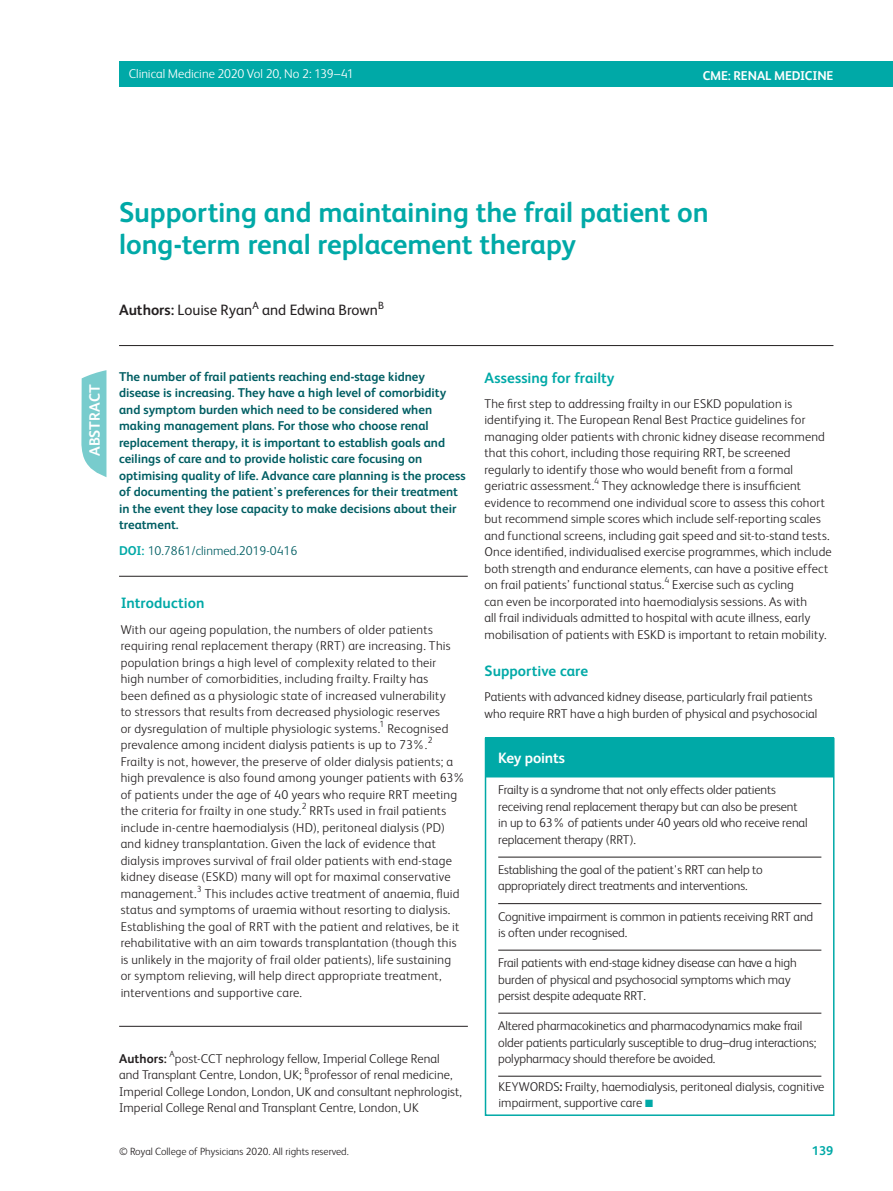
<style>
.page{position:relative;width:893px;height:1191px;background:#fff}
.page>*{position:absolute;margin:0;border:0;box-sizing:border-box;transform-origin:0 0}
.t1{font:700 28.5px/31.5px "FS Albert";letter-spacing:-.005em;color:#00a9a7}
.t2{font:700 15px "FS Albert";letter-spacing:.005em;color:#00a9a7}
.t3{font:15px "FS Albert";color:#231f20}
.t4{font:700 15px "FS Albert";letter-spacing:-.01em;color:#fff}
.t5{font:300 12.75px/16.5px "FS Albert";letter-spacing:.01em;color:#231f20}
.t6{font:300 12.75px/16.5px "FS Albert";letter-spacing:-.01em;color:#231f20}
.t7{font:700 12.75px/16.5px "FS Albert";color:#005e63}
.t8{font:300 12.75px "FS Albert";letter-spacing:-.005em;color:#fff}
.t9{font:300 12.75px "FS Albert";color:#005e63}
.t10{font:700 12.75px "FS Albert";letter-spacing:-.01em;color:#fff}
.t11{font:700 12.75px "FS Albert";color:#00a9a7}
.t12{font:300 10.5px "FS Albert";color:#231f20}
.t13{font:10.5px "FS Albert";color:#231f20}
.s1{font-weight:700}
.s2{font-weight:700;color:#00a9a7}
.s3{color:#00a9a7}
</style>
<div class="page">
<div style="left:119px;top:62px;width:774px;height:25px;background:#00a9a7"></div>
<hr style="left:119px;top:1026px;width:349px;height:1px;background:#231f20">
<hr style="left:119px;top:345px;width:714px;height:1px;background:#231f20">
<hr style="left:119px;top:576px;width:349px;height:1px;background:#231f20">
<svg style="left:81px;top:370px;width:25px;height:107px"></svg>
<div style="left:485px;top:737px;width:348px;height:41px;background:#00a9a7"></div>
<hr style="left:485px;top:777px;width:348px;height:2px;background:#fff">
<div style="left:485px;top:737px;width:349px;height:379px;border:2px solid #00a9a7"></div>
<hr style="left:498px;top:856px;width:323px;height:1px;background:#231f20">
<hr style="left:498px;top:903px;width:323px;height:1px;background:#231f20">
<hr style="left:498px;top:949px;width:323px;height:1px;background:#231f20">
<hr style="left:498px;top:1012px;width:323px;height:1px;background:#231f20">
<hr style="left:498px;top:1075px;width:323px;height:1px;background:#231f20">
<p class="t8" style="left:129px;top:69px;width:226px">Clinical Medicine 2020 Vol 20, No 2: 139–41</p>
<p class="t10" style="left:703px;top:70px;width:132px">CME: RENAL MEDICINE</p>
<h1 class="t1" style="left:119px;top:199px;width:591px">Supporting and maintaining the frail patient on long-term renal replacement therapy</h1>
<p class="t3" style="left:119px;top:305px;width:135px"><span class="s1">Authors:</span> Louise Ryan</p>
<p class="t13" style="left:252px;top:301px;width:8px">A</p>
<p class="t3" style="left:262px;top:305px;width:117px">and Edwina Brown</p>
<p class="t13" style="left:378px;top:301px;width:7px">B</p>
<p class="t4" style="left:88px;top:456px;width:73px;rotate:-90deg">ABSTRACT</p>
<p class="t7" style="left:119px;top:369px;width:348px">The number of frail patients reaching end-stage kidney disease is increasing. They have a high level of comorbidity and symptom burden which need to be considered when making management plans. For those who choose renal replacement therapy, it is important to establish goals and ceilings of care and to provide holistic care focusing on optimising quality of life. Advance care planning is the process of documenting the patient's preferences for their treatment in the event they lose capacity to make decisions about their treatment.</p>
<p class="t9" style="left:119px;top:546px;width:180px"><span class="s2">DOI:</span> 10.7861/clinmed.2019-0416</p>
<p class="t2" style="left:121px;top:597px;width:85px">Introduction</p>
<p class="t5" style="left:121px;top:622px;width:346px">With our ageing population, the numbers of older patients requiring renal replacement therapy (RRT) are increasing. This population brings a high level of complexity related to their<br>high number of comorbidities, including frailty. Frailty has<br>been defined as a physiologic state of increased vulnerability<br>to stressors that results from decreased physiologic reserves<br>or dysregulation of multiple physiologic systems. <sup>1</sup> Recognised prevalence among incident dialysis patients is up to 73%. <sup>2<br></sup>Frailty is not, however, the preserve of older dialysis patients; a high prevalence is also found among younger patients with 63% of patients under the age of 40 years who require RRT meeting the criteria for frailty in one study. <sup>2</sup> RRTs used in frail patients include in-centre haemodialysis (HD), peritoneal dialysis (PD) and kidney transplantation. Given the lack of evidence that dialysis improves survival of frail older patients with end-stage kidney disease (ESKD) many will opt for maximal conservative management. <sup>3</sup> This includes active treatment of anaemia, fluid status and symptoms of uraemia without resorting to dialysis.<br>Establishing the goal of RRT with the patient and relatives, be it rehabilitative with an aim towards transplantation (though this is unlikely in the majority of frail older patients), life sustaining<br>or symptom relieving, will help direct appropriate treatment, interventions and supportive care.</p>
<p class="t5" style="left:119px;top:1051px;width:344px"><span class="s1">Authors:</span> <sup>A</sup> post-CCT nephrology fellow, Imperial College Renal and Transplant Centre, London, UK ; <sup>B</sup> professor of renal medicine, Imperial College London, London, UK and consultant nephrologist, Imperial College Renal and Transplant Centre, London, UK</p>
<p class="t2" style="left:484px;top:371px;width:132px">Assessing for frailty</p>
<p class="t5" style="left:484px;top:396px;width:349px">The first step to addressing frailty in our ESKD population is identifying it. The European Renal Best Practice guidelines for managing older patients with chronic kidney disease recommend that this cohort, including those requiring RRT, be screened regularly to identify those who would benefit from a formal geriatric assessment. <sup>4</sup> They acknowledge there is insufficient evidence to recommend one individual score to assess this cohort but recommend simple scores which include self-reporting scales and functional screens, including gait speed and sit-to-stand tests.<br>Once identified, individualised exercise programmes, which include both strength and endurance elements, can have a positive effect on frail patients’ functional status. <sup>4</sup> Exercise such as cycling<br>can even be incorporated into haemodialysis sessions. As with<br>all frail individuals admitted to hospital with acute illness, early mobilisation of patients with ESKD is important to retain mobility.</p>
<p class="t2" style="left:484px;top:665px;width:105px">Supportive care</p>
<p class="t5" style="left:484px;top:690px;width:334px">Patients with advanced kidney disease, particularly frail patients who require RRT have a high burden of physical and psychosocial</p>
<p class="t4" style="left:498px;top:751px;width:68px">Key points</p>
<p class="t6" style="left:498px;top:783px;width:311px">Frailty is a syndrome that not only effects older patients receiving renal replacement therapy but can also be present in up to 63% of patients under 40 years old who receive renal replacement therapy (RRT).</p>
<p class="t6" style="left:498px;top:862px;width:266px">Establishing the goal of the patient's RRT can help to appropriately direct treatments and interventions.</p>
<p class="t6" style="left:498px;top:909px;width:317px">Cognitive impairment is common in patients receiving RRT and is often under recognised.</p>
<p class="t6" style="left:498px;top:955px;width:300px">Frail patients with end-stage kidney disease can have a high burden of physical and psychosocial symptoms which may persist despite adequate RRT.</p>
<p class="t6" style="left:498px;top:1018px;width:320px">Altered pharmacokinetics and pharmacodynamics make frail older patients particularly susceptible to drug–drug interactions; polypharmacy should therefore be avoided.</p>
<p class="t5" style="left:498px;top:1079px;width:327px">KEYWORDS <span class="s1">:</span> Frailty , haemodialysis , peritoneal dialysis , cognitive impairment , supportive care <span class="s3">■</span></p>
<p class="t12" style="left:119px;top:1147px;width:231px">© Royal College of Physicians 2020. All rights reserved.</p>
<p class="t11" style="left:812px;top:1145px;width:23px">139</p>
</div>
